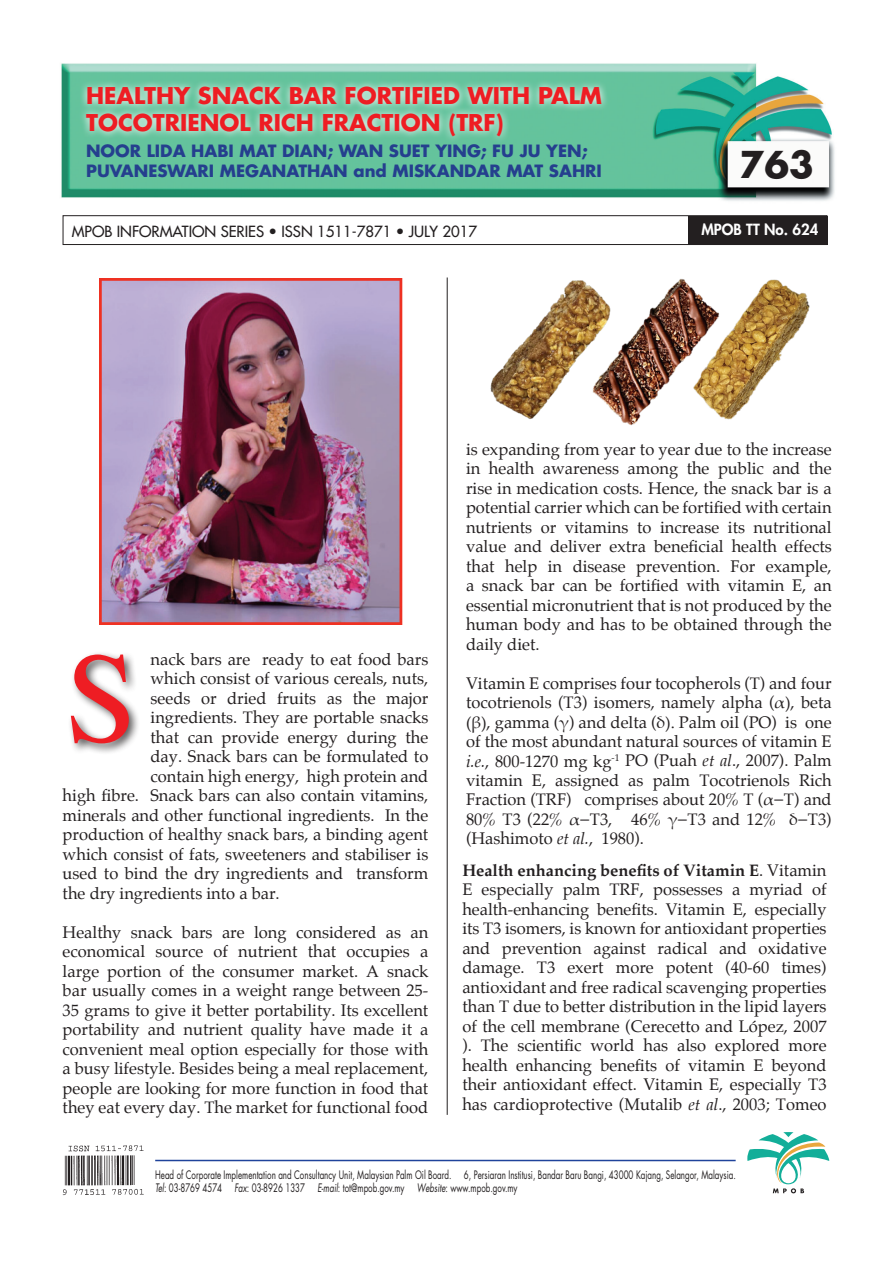
<style>
.page{position:relative;width:893px;height:1263px;background:#fff}
.page>*{position:absolute;margin:0;border:0;box-sizing:border-box;transform-origin:0 0}
.t1{font:129px "Times";color:#ee1d23}
.t2{font:700 36px "Futura";color:#231f20}
.t3{font:700 22.5px/27px "Futura";color:#ee1d23}
.t4{font:16.5px/19.5px "Palatino";color:#231f20;text-align:justify}
.t5{font:700 16.5px/19.8px "Futura";color:#253f8e}
.t6{font:15px "Futura";color:#231f20}
.t7{font:800 15px "Futura";color:#fff}
.t8{font:11.4px/13.6px "Futura";color:#231f20;scale:.7 1}
.s1{font-family:"Palatino Linotype"}
.s2{font-style:italic}
.s3{font-weight:700}
</style>
<div class="page">
<img style="left:61px;top:63px;width:774px;height:138px">
<div style="left:63px;top:215px;width:764px;height:30px;border:1px solid #231f20"></div>
<div style="left:688px;top:216px;width:140px;height:29px;background:#231f20"></div>
<svg style="left:78px;top:79px;width:531px;height:65px;background:#89d1b4"></svg>
<div style="left:68px;top:651px;width:73px;height:105px;background:#231f20;opacity:.75"></div>
<img style="left:62px;top:1145px;width:82px;height:50px">
<svg style="left:747px;top:1132px;width:82px;height:61px"></svg>
<hr style="left:155px;top:1160px;width:581px;height:1px;background:#1f439b">
<hr style="left:447px;top:277px;width:1px;height:838px;background:#231f20">
<img style="left:490px;top:279px;width:320px;height:147px">
<img style="left:99px;top:279px;width:304px;height:345px">
<h3 class="t3" style="left:86px;top:82px;width:517px">HEALTHY SNACK BAR FORTIFIED WITH PALM<br>TOCOTRIENOL RICH FRACTION (TRF)</h3>
<p class="t5" style="left:86px;top:140px;width:517px">NOOR LIDA HABI MAT DIAN; WAN SUET YING; FU JU YEN;<br>PUVANESWARI MEGANATHAN and MISKANDAR MAT SAHRI</p>
<h2 class="t2" style="left:740px;top:140px;width:76px">763</h2>
<p class="t6" style="left:72px;top:221px;width:407px">MPOB INFORMATION SERIES • ISSN 1511-7871 • JULY 2017</p>
<p class="t7" style="left:701px;top:220px;width:118px">MPOB TT No. 624</p>
<p class="t4" style="left:151px;top:650px;width:279px">nack bars are ready to eat food bars</p>
<p class="t4" style="left:151px;top:669px;width:279px">which consist of various cereals, nuts,</p>
<p class="t4" style="left:151px;top:689px;width:279px">seeds or dried fruits as the major</p>
<p class="t4" style="left:151px;top:708px;width:279px">ingredients. They are portable snacks</p>
<p class="t4" style="left:151px;top:728px;width:279px">that can provide energy during the</p>
<p class="t4" style="left:151px;top:747px;width:279px">day. Snack bars can be formulated to</p>
<p class="t4" style="left:151px;top:767px;width:279px">contain high energy, high protein and</p>
<p class="t4" style="left:63px;top:786px;width:367px">high fibre. Snack bars can also contain vitamins,</p>
<p class="t4" style="left:63px;top:806px;width:367px">minerals and other functional ingredients. In the</p>
<p class="t4" style="left:63px;top:825px;width:367px">production of healthy snack bars, a binding agent</p>
<p class="t4" style="left:63px;top:845px;width:367px">which consist of fats, sweeteners and stabiliser is</p>
<p class="t4" style="left:63px;top:864px;width:367px">used to bind the dry ingredients and transform</p>
<p class="t4" style="left:63px;top:884px;width:219px">the dry ingredients into a bar.</p>
<p class="t4" style="left:63px;top:923px;width:367px">Healthy snack bars are long considered as an economical source of nutrient that occupies a large portion of the consumer market. A snack bar usually comes in a weight range between 25- 35 grams to give it better portability. Its excellent portability and nutrient quality have made it a convenient meal option especially for those with a busy lifestyle. Besides being a meal replacement, people are looking for more function in food that they eat every day. The market for functional food</p>
<h1 class="t1" style="left:65px;top:578px;width:73px">S</h1>
<p class="t4" style="left:466px;top:439px;width:367px">is expanding from year to year due to the increase in health awareness among the public and the rise in medication costs. Hence, the snack bar is a potential carrier which can be fortified with certain nutrients or vitamins to increase its nutritional value and deliver extra beneficial health effects that help in disease prevention. For example, a snack bar can be fortified with vitamin E, an essential micronutrient that is not produced by the human body and has to be obtained through the daily diet.</p>
<p class="t4" style="left:466px;top:673px;width:367px">Vitamin E comprises four tocopherols (T) and four tocotrienols (T3) isomers, namely alpha (<span class="s1">α),</span> beta <span class="s1">(β)</span>, gamma (<span class="s1">γ</span>) and delta (<span class="s1">δ).</span> Palm oil (PO) is one of the most abundant natural sources of vitamin E <span class="s2">i.e.</span>, 800-1270 mg kg<sup>-1</sup> PO (Puah <span class="s2">et al</span>., 2007). Palm vitamin E, assigned as palm Tocotrienols Rich Fraction (TRF) comprises about 20% T (<span class="s1">α</span>−T) and 80% T3 (22% <span class="s1">α</span>−T3, 46% <span class="s1">γ</span>−T3 and 12% <span class="s1">δ</span>−T3) (Hashimoto <span class="s2">et al.</span>, 1980).</p>
<p class="t4" style="left:462px;top:861px;width:366px"><span class="s3">Health enhancing benefits of Vitamin E</span>. Vitamin E especially palm TRF, possesses a myriad of health-enhancing benefits. Vitamin E, especially its T3 isomers, is known for antioxidant properties and prevention against radical and oxidative damage. T3 exert more potent (40-60 times) antioxidant and free radical scavenging properties than T due to better distribution in the lipid layers of the cell membrane (Cerecetto and López, 2007 ). The scientific world has also explored more health enhancing benefits of vitamin E beyond their antioxidant effect. Vitamin E, especially T3 has cardioprotective (Mutalib <span class="s2">et al</span>., 2003; Tomeo</p>
<p class="t8" style="left:155px;top:1167px;width:831px">Head of Corporate Implementation and Consultancy Unit, Malaysian Palm Oil Board. 6, Persiaran Institusi, Bandar Baru Bangi, 43000 Kajang, Selangor, Malaysia.<br><span class="s2">Tel</span>: 03-8769 4574 <span class="s2">Fax</span>: 03-8926 1337 <span class="s2">E-mail</span>: tot@mpob.gov.my <span class="s2">Website</span>: www.mpob.gov.my</p>
</div>
